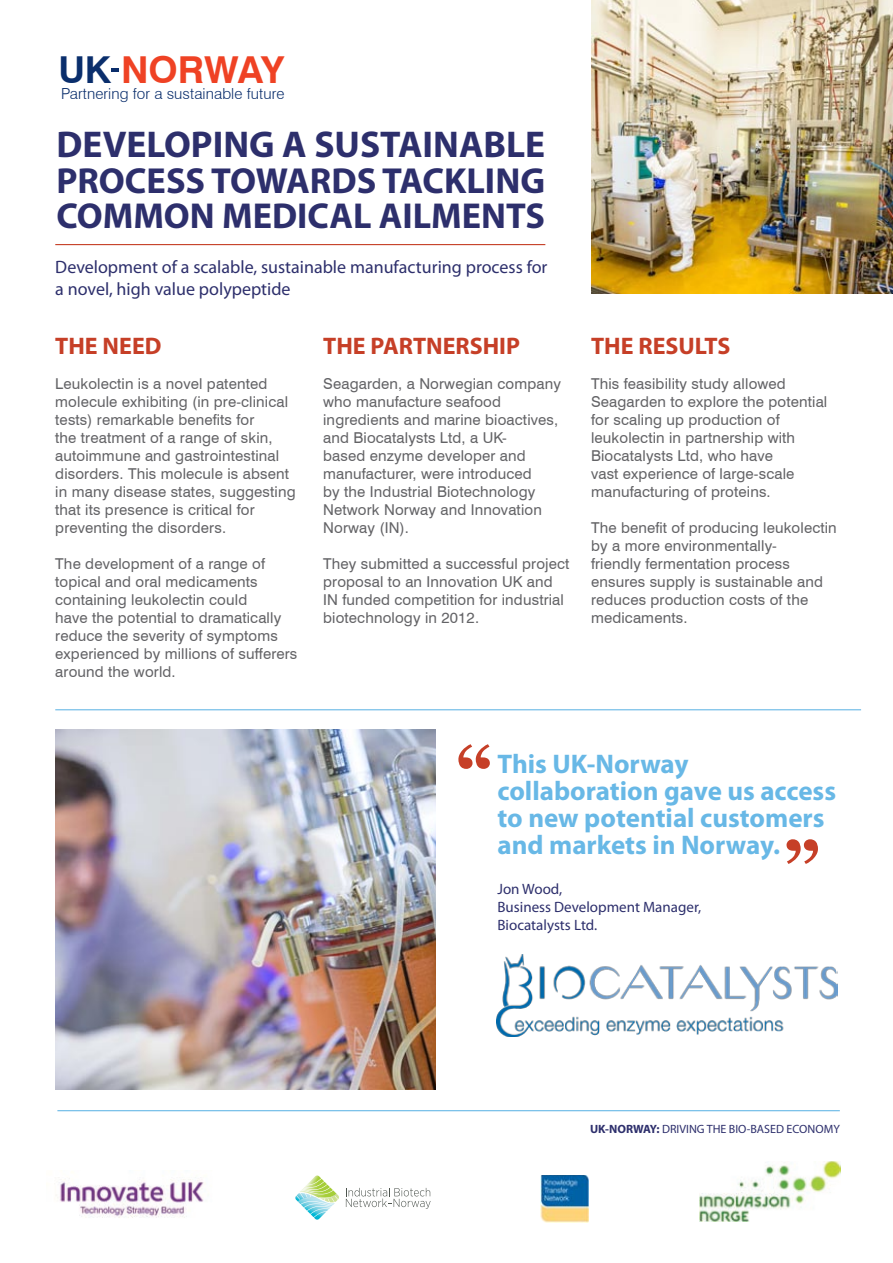
<style>
.page{position:relative;width:893px;height:1263px;background:#fff}
.page>*{position:absolute;margin:0;border:0;box-sizing:border-box;transform-origin:0 0}
.t1{font:700 72px "Georgia";color:#c63f27}
.t2{font:700 37.35px "Myriad Pro";color:#2d2f6c}
.t3{font:700 37.2px "Swiss 721 BT";letter-spacing:-.005em;color:#ef4224}
.t4{font:700 36.3px "Myriad Pro";color:#2d2f6c}
.t5{font:700 36.15px "Myriad Pro";color:#2d2f6c}
.t6{font:700 27px/27px "Myriad Pro";color:#68b8e6}
.t7{font:700 24px "Myriad Pro";color:#c63f27}
.t8{font:18px "Myriad Pro";color:#2d2f6c}
.t9{font:300 15.3px "Swiss 721 BT";letter-spacing:.005em;color:#0a2e6c}
.t10{font:15px/18px "Swiss 721 BT";letter-spacing:.01em;color:#636366}
.t11{font:15px "Myriad Pro";color:#2d2f6c}
.t12{font:12px "Myriad Pro";color:#2d2f6c}
.s1{color:#0a2e6c}
.s2{color:#0a2d6b}
.s3{font-weight:700}
</style>
<div class="page">
<img style="left:591px;top:0;width:302px;height:293px">
<svg style="left:112px;top:68px;width:7px;height:4px"></svg>
<hr style="left:55px;top:244px;width:490px;height:1px;background:#c63f27">
<hr style="left:55px;top:709px;width:806px;height:1px;background:#68b8e6">
<img style="left:55px;top:729px;width:381px;height:361px">
<img style="left:497px;top:955px;width:341px;height:81px">
<hr style="left:57px;top:1110px;width:783px;height:1px;background:#68b8e6">
<img style="left:540px;top:1175px;width:48px;height:47px">
<img style="left:56px;top:1178px;width:148px;height:40px">
<img style="left:699px;top:1161px;width:142px;height:60px">
<svg style="left:346px;top:1188px;width:85px;height:21px"></svg>
<svg style="left:297px;top:1175px;width:42px;height:27px"></svg>
<img style="left:318px;top:1193px;width:19px;height:5px">
<p class="t3" style="left:59px;top:47px;width:227px"><span class="s1">UK</span> NORWAY</p>
<p class="t9" style="left:61px;top:84px;width:225px">Partnering for a sust<span class="s2">ainable</span> future</p>
<p class="t2" style="left:56px;top:120px;width:490px">DEVELOPING A SUSTAINABLE</p>
<p class="t4" style="left:56px;top:157px;width:490px">PROCESS TOWARDS TACKLING</p>
<p class="t5" style="left:56px;top:192px;width:490px">COMMON MEDICAL AILMENTS</p>
<p class="t8" style="left:55px;top:256px;width:494px">Development of a scalable, sustainable manufacturing process for</p>
<p class="t8" style="left:55px;top:277px;width:237px">a novel, high value polypeptide</p>
<p class="t7" style="left:55px;top:330px;width:108px">THE NEED</p>
<p class="t10" style="left:55px;top:374px;width:242px">Leukolectin is a novel patented molecule exhibiting (in pre-clinical tests) remarkable benefits for<br>the treatment of a range of skin, autoimmune and gastrointestinal disorders. This molecule is absent in many disease states, suggesting that its presence is critical for preventing the disorders.</p>
<p class="t10" style="left:55px;top:554px;width:244px">The development of a range of topical and oral medicaments containing leukolectin could<br>have the potential to dramatically reduce the severity of symptoms experienced by millions of sufferers around the world.</p>
<p class="t7" style="left:323px;top:330px;width:198px">THE PARTNERSHIP</p>
<p class="t10" style="left:323px;top:374px;width:239px">Seagarden, a Norwegian company who manufacture seafood ingredients and marine bioactives, and Biocatalysts Ltd, a UK-<br>based enzyme developer and manufacturer, were introduced<br>by the Industrial Biotechnology<br>Network Norway and Innovation<br>Norway (IN).</p>
<p class="t10" style="left:323px;top:554px;width:248px">They submitted a successful project proposal to an Innovation UK and<br>IN funded competition for industrial biotechnology in 2012.</p>
<p class="t7" style="left:591px;top:330px;width:141px">THE RESULTS</p>
<p class="t10" style="left:591px;top:374px;width:238px">This feasibility study allowed<br>Seagarden to explore the potential for scaling up production of leukolectin in partnership with<br>Biocatalysts Ltd, who have<br>vast experience of large-scale manufacturing of proteins.</p>
<p class="t10" style="left:591px;top:518px;width:247px">The benefit of producing leukolectin by a more environmentally-<br>friendly fermentation process ensures supply is sustainable and reduces production costs of the medicaments.</p>
<p class="t1" style="left:456px;top:727px;width:39px">“</p>
<p class="t6" style="left:497px;top:750px;width:340px">This UK-Norway collaboration gave us access to new potential customers and markets in Norway.</p>
<p class="t11" style="left:497px;top:879px;width:66px">Jon Wood,</p>
<p class="t11" style="left:497px;top:897px;width:205px">Business Development Manager,</p>
<p class="t11" style="left:497px;top:915px;width:101px">Biocatalysts Ltd.</p>
<p class="t1" style="left:783px;top:822px;width:39px">”</p>
<p class="t12" style="left:590px;top:1122px;width:251px"><span class="s3">UK-NORWAY:</span> DRIVING THE BIO-BASED ECONOMY</p>
</div>
